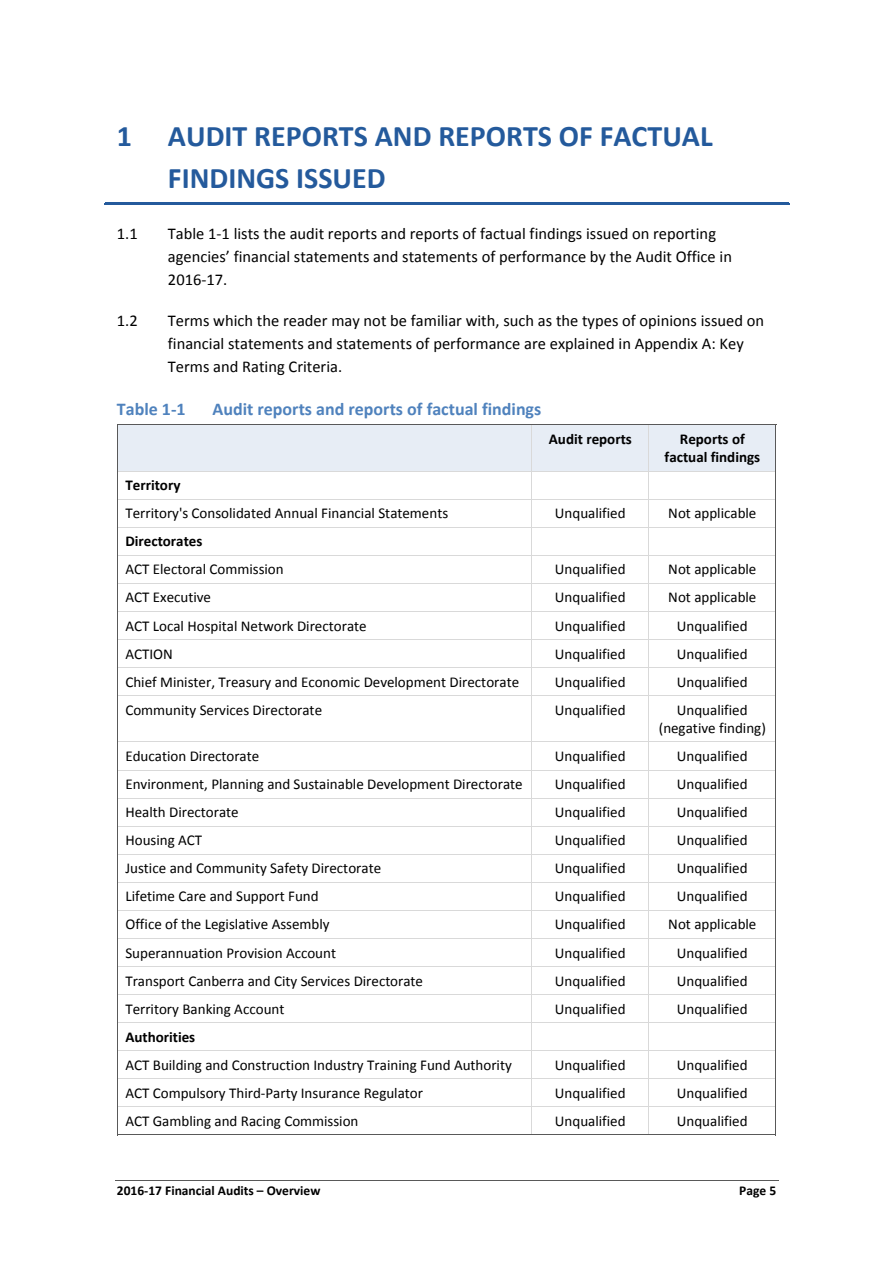
<style>
.page{position:relative;width:893px;height:1263px;background:#fff}
.page>*{position:absolute;margin:0;border:0;box-sizing:border-box;transform-origin:0 0}
.t1{font:700 30px/42.2px "Calibri";color:#245a9c}
.t2{font:700 18px "Calibri";color:#4f82bd}
.t3{font:16.5px/23.1px "Calibri";color:#000}
.t4{font:15px/18.3px "Calibri";color:#000;text-align:center}
.t5{font:700 15px/18.3px "Calibri";color:#000;text-align:center}
.t6{font:700 13.5px "Calibri";color:#000}
</style>
<div class="page">
<hr style="left:115px;top:1180px;width:663px;height:1px;background:#595959">
<hr style="left:104px;top:203px;width:685px;height:2px;background:#245a9c">
<div style="left:118px;top:425px;width:413px;height:46px;background:#e7edf5"></div>
<div style="left:532px;top:425px;width:116px;height:46px;background:#e7edf5"></div>
<div style="left:649px;top:425px;width:126px;height:46px;background:#e7edf5"></div>
<hr style="left:117px;top:424px;width:659px;height:1px;background:#595959">
<hr style="left:117px;top:425px;width:1px;height:46px;background:#595959">
<hr style="left:531px;top:425px;width:1px;height:46px;background:#d9d9d9">
<hr style="left:648px;top:425px;width:1px;height:46px;background:#d9d9d9">
<hr style="left:775px;top:425px;width:1px;height:46px;background:#595959">
<hr style="left:118px;top:471px;width:657px;height:1px;background:#d9d9d9">
<hr style="left:118px;top:499px;width:657px;height:1px;background:#d9d9d9">
<hr style="left:118px;top:527px;width:657px;height:1px;background:#d9d9d9">
<hr style="left:118px;top:555px;width:657px;height:1px;background:#d9d9d9">
<hr style="left:118px;top:583px;width:657px;height:1px;background:#d9d9d9">
<hr style="left:118px;top:611px;width:657px;height:1px;background:#d9d9d9">
<hr style="left:118px;top:639px;width:657px;height:1px;background:#d9d9d9">
<hr style="left:118px;top:667px;width:657px;height:1px;background:#d9d9d9">
<svg style="left:531px;top:472px;width:1px;height:223px"></svg>
<svg style="left:648px;top:472px;width:1px;height:223px"></svg>
<svg style="left:117px;top:471px;width:1px;height:225px"></svg>
<hr style="left:118px;top:695px;width:657px;height:1px;background:#d9d9d9">
<svg style="left:775px;top:471px;width:1px;height:225px"></svg>
<hr style="left:117px;top:696px;width:1px;height:46px;background:#595959">
<hr style="left:531px;top:696px;width:1px;height:46px;background:#d9d9d9">
<hr style="left:648px;top:696px;width:1px;height:46px;background:#d9d9d9">
<hr style="left:775px;top:696px;width:1px;height:46px;background:#595959">
<hr style="left:118px;top:742px;width:657px;height:1px;background:#d9d9d9">
<hr style="left:118px;top:770px;width:657px;height:1px;background:#d9d9d9">
<hr style="left:118px;top:798px;width:657px;height:1px;background:#d9d9d9">
<hr style="left:118px;top:826px;width:657px;height:1px;background:#d9d9d9">
<hr style="left:118px;top:854px;width:657px;height:1px;background:#d9d9d9">
<hr style="left:118px;top:882px;width:657px;height:1px;background:#d9d9d9">
<hr style="left:118px;top:910px;width:657px;height:1px;background:#d9d9d9">
<hr style="left:118px;top:938px;width:657px;height:1px;background:#d9d9d9">
<hr style="left:118px;top:966px;width:657px;height:1px;background:#d9d9d9">
<hr style="left:118px;top:994px;width:657px;height:1px;background:#d9d9d9">
<hr style="left:118px;top:1022px;width:657px;height:1px;background:#d9d9d9">
<hr style="left:118px;top:1050px;width:657px;height:1px;background:#d9d9d9">
<hr style="left:118px;top:1078px;width:657px;height:1px;background:#d9d9d9">
<hr style="left:118px;top:1106px;width:657px;height:1px;background:#d9d9d9">
<svg style="left:117px;top:742px;width:1px;height:393px"></svg>
<hr style="left:117px;top:1135px;width:414px;height:1px;background:#595959">
<svg style="left:531px;top:743px;width:1px;height:392px"></svg>
<hr style="left:531px;top:1135px;width:117px;height:1px;background:#595959">
<svg style="left:648px;top:743px;width:1px;height:392px"></svg>
<hr style="left:648px;top:1135px;width:127px;height:1px;background:#595959">
<svg style="left:775px;top:742px;width:1px;height:394px"></svg>
<h1 class="t1" style="left:168px;top:117px;width:546px;text-indent:-51px">1 AUDIT REPORTS AND REPORTS OF FACTUAL<br>FINDINGS ISSUED</h1>
<p class="t3" style="left:117px;top:223px;width:22px">1.1</p>
<p class="t3" style="left:168px;top:223px;width:565px">Table 1‐1 lists the audit reports and reports of factual findings issued on reporting agencies’ financial statements and statements of performance by the Audit Office in<br>2016‐17.</p>
<p class="t3" style="left:117px;top:310px;width:22px">1.2</p>
<p class="t3" style="left:168px;top:310px;width:598px">Terms which the reader may not be familiar with, such as the types of opinions issued on financial statements and statements of performance are explained in Appendix A: Key<br>Terms and Rating Criteria.</p>
<p class="t2" style="left:117px;top:401px;width:70px">Table 1‐1</p>
<p class="t2" style="left:213px;top:401px;width:330px">Audit reports and reports of factual findings</p>
<p class="t5" style="left:549px;top:431px;width:85px">Audit reports</p>
<p class="t5" style="left:664px;top:431px;width:97px">Reports of factual findings</p>
<p class="t5" style="left:125px;top:477px;width:57px">Territory</p>
<p class="t4" style="left:125px;top:505px;width:324px">Territory's Consolidated Annual Financial Statements</p>
<p class="t4" style="left:555px;top:505px;width:72px">Unqualified</p>
<p class="t4" style="left:668px;top:505px;width:90px">Not applicable</p>
<p class="t5" style="left:125px;top:533px;width:79px">Directorates</p>
<p class="t4" style="left:125px;top:562px;width:160px">ACT Electoral Commission</p>
<p class="t4" style="left:555px;top:562px;width:72px">Unqualified</p>
<p class="t4" style="left:668px;top:562px;width:90px">Not applicable</p>
<p class="t4" style="left:125px;top:590px;width:87px">ACT Executive</p>
<p class="t4" style="left:555px;top:590px;width:72px">Unqualified</p>
<p class="t4" style="left:668px;top:590px;width:90px">Not applicable</p>
<p class="t4" style="left:125px;top:618px;width:243px">ACT Local Hospital Network Directorate</p>
<p class="t4" style="left:555px;top:618px;width:72px">Unqualified</p>
<p class="t4" style="left:677px;top:618px;width:72px">Unqualified</p>
<p class="t4" style="left:125px;top:646px;width:49px">ACTION</p>
<p class="t4" style="left:555px;top:646px;width:72px">Unqualified</p>
<p class="t4" style="left:677px;top:646px;width:72px">Unqualified</p>
<p class="t4" style="left:125px;top:674px;width:395px">Chief Minister, Treasury and Economic Development Directorate</p>
<p class="t4" style="left:555px;top:674px;width:72px">Unqualified</p>
<p class="t4" style="left:677px;top:674px;width:72px">Unqualified</p>
<p class="t4" style="left:125px;top:702px;width:198px">Community Services Directorate</p>
<p class="t4" style="left:555px;top:702px;width:72px">Unqualified</p>
<p class="t4" style="left:659px;top:702px;width:109px">Unqualified (negative finding)</p>
<p class="t4" style="left:125px;top:748px;width:135px">Education Directorate</p>
<p class="t4" style="left:555px;top:748px;width:72px">Unqualified</p>
<p class="t4" style="left:677px;top:748px;width:72px">Unqualified</p>
<p class="t4" style="left:125px;top:776px;width:399px">Environment, Planning and Sustainable Development Directorate</p>
<p class="t4" style="left:555px;top:776px;width:72px">Unqualified</p>
<p class="t4" style="left:677px;top:776px;width:72px">Unqualified</p>
<p class="t4" style="left:125px;top:804px;width:115px">Health Directorate</p>
<p class="t4" style="left:555px;top:804px;width:72px">Unqualified</p>
<p class="t4" style="left:677px;top:804px;width:72px">Unqualified</p>
<p class="t4" style="left:125px;top:832px;width:78px">Housing ACT</p>
<p class="t4" style="left:555px;top:832px;width:72px">Unqualified</p>
<p class="t4" style="left:677px;top:832px;width:72px">Unqualified</p>
<p class="t4" style="left:125px;top:860px;width:257px">Justice and Community Safety Directorate</p>
<p class="t4" style="left:555px;top:860px;width:72px">Unqualified</p>
<p class="t4" style="left:677px;top:860px;width:72px">Unqualified</p>
<p class="t4" style="left:125px;top:889px;width:195px">Lifetime Care and Support Fund</p>
<p class="t4" style="left:555px;top:889px;width:72px">Unqualified</p>
<p class="t4" style="left:677px;top:889px;width:72px">Unqualified</p>
<p class="t4" style="left:125px;top:917px;width:206px">Office of the Legislative Assembly</p>
<p class="t4" style="left:555px;top:917px;width:72px">Unqualified</p>
<p class="t4" style="left:668px;top:917px;width:90px">Not applicable</p>
<p class="t4" style="left:125px;top:945px;width:212px">Superannuation Provision Account</p>
<p class="t4" style="left:555px;top:945px;width:72px">Unqualified</p>
<p class="t4" style="left:677px;top:945px;width:72px">Unqualified</p>
<p class="t4" style="left:125px;top:973px;width:299px">Transport Canberra and City Services Directorate</p>
<p class="t4" style="left:555px;top:973px;width:72px">Unqualified</p>
<p class="t4" style="left:677px;top:973px;width:72px">Unqualified</p>
<p class="t4" style="left:125px;top:1001px;width:161px">Territory Banking Account</p>
<p class="t4" style="left:555px;top:1001px;width:72px">Unqualified</p>
<p class="t4" style="left:677px;top:1001px;width:72px">Unqualified</p>
<p class="t5" style="left:125px;top:1029px;width:71px">Authorities</p>
<p class="t4" style="left:125px;top:1057px;width:388px">ACT Building and Construction Industry Training Fund Authority</p>
<p class="t4" style="left:555px;top:1057px;width:72px">Unqualified</p>
<p class="t4" style="left:677px;top:1057px;width:72px">Unqualified</p>
<p class="t4" style="left:125px;top:1085px;width:299px">ACT Compulsory Third‐Party Insurance Regulator</p>
<p class="t4" style="left:555px;top:1085px;width:72px">Unqualified</p>
<p class="t4" style="left:677px;top:1085px;width:72px">Unqualified</p>
<p class="t4" style="left:125px;top:1113px;width:235px">ACT Gambling and Racing Commission</p>
<p class="t4" style="left:555px;top:1113px;width:72px">Unqualified</p>
<p class="t4" style="left:677px;top:1113px;width:72px">Unqualified</p>
<p class="t6" style="left:117px;top:1185px;width:205px">2016‐17 Financial Audits – Overview</p>
<p class="t6" style="left:739px;top:1185px;width:38px">Page 5</p>
</div>
